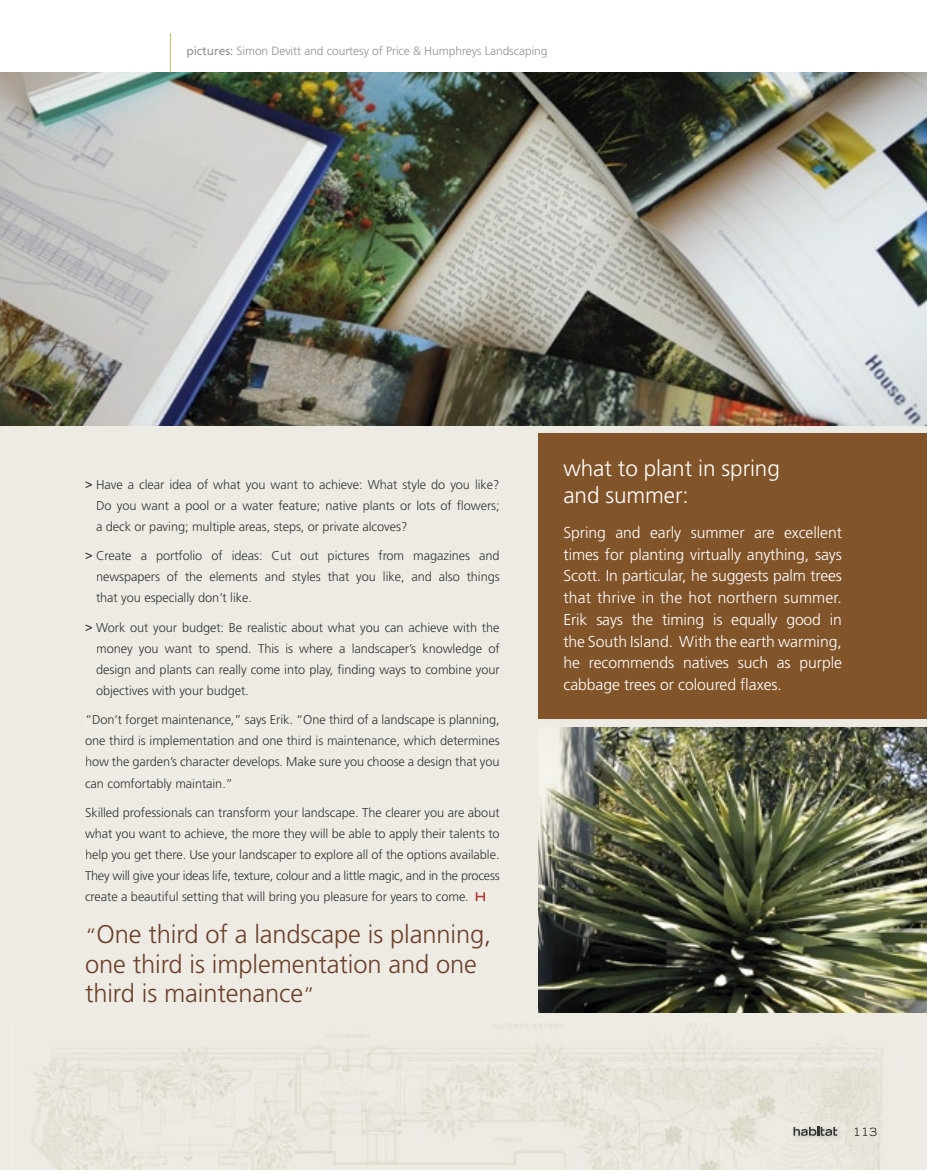
<style>
.page{position:relative;width:927px;height:1170px;background:#fff}
.page>*{position:absolute;margin:0;border:0;box-sizing:border-box;transform-origin:0 0}
.t1{font:300 25.5px/29.2px "Frutiger";letter-spacing:-.005em;color:#6d4029}
.t2{font:300 22.5px/27px "Frutiger";letter-spacing:-.005em;color:#fff}
.t3{font:300 15.75px/21.8px "Frutiger";letter-spacing:-.005em;color:#fff;text-align:justify}
.t4{font:300 12.75px/21px "Frutiger";letter-spacing:-.005em;color:#353433;text-align:justify}
.t5{font:300 12px "Frutiger";letter-spacing:-.005em;color:#909191}
.s1{font-weight:400}
.s2{font-size:21px}
</style>
<div class="page">
<div style="left:0;top:425px;width:927px;height:744px;background:#edebe4"></div>
<img style="left:13px;top:1019px;width:624px;height:150px">
<img style="left:637px;top:1019px;width:262px;height:150px">
<img style="left:0;top:72px;width:927px;height:353px">
<div style="left:538px;top:434px;width:389px;height:285px;background:#82542a"></div>
<img style="left:538px;top:727px;width:389px;height:285px">
<hr style="left:170px;top:33px;width:1px;height:40px;background:#c3bf6a">
<svg style="left:86px;top:481px;width:6px;height:6px"></svg>
<div style="left:93px;top:479px;width:407px;height:12px;background:#edebe4"></div>
<div style="left:97px;top:500px;width:403px;height:12px;background:#edebe4"></div>
<div style="left:97px;top:521px;width:309px;height:12px;background:#edebe4"></div>
<div style="left:86px;top:552px;width:6px;height:7px;background:#edebe4"></div>
<div style="left:93px;top:550px;width:407px;height:13px;background:#edebe4"></div>
<div style="left:97px;top:571px;width:403px;height:13px;background:#edebe4"></div>
<div style="left:96px;top:592px;width:155px;height:13px;background:#edebe4"></div>
<div style="left:86px;top:624px;width:6px;height:7px;background:#edebe4"></div>
<div style="left:93px;top:622px;width:407px;height:12px;background:#edebe4"></div>
<div style="left:97px;top:643px;width:403px;height:12px;background:#edebe4"></div>
<div style="left:97px;top:664px;width:403px;height:12px;background:#edebe4"></div>
<div style="left:97px;top:685px;width:151px;height:12px;background:#edebe4"></div>
<div style="left:87px;top:714px;width:413px;height:13px;background:#edebe4"></div>
<div style="left:86px;top:735px;width:414px;height:13px;background:#edebe4"></div>
<div style="left:86px;top:756px;width:414px;height:13px;background:#edebe4"></div>
<div style="left:86px;top:777px;width:145px;height:13px;background:#edebe4"></div>
<div style="left:86px;top:807px;width:414px;height:12px;background:#edebe4"></div>
<div style="left:85px;top:828px;width:415px;height:12px;background:#edebe4"></div>
<div style="left:86px;top:849px;width:414px;height:12px;background:#edebe4"></div>
<div style="left:85px;top:870px;width:414px;height:12px;background:#edebe4"></div>
<div style="left:86px;top:891px;width:386px;height:12px;background:#edebe4"></div>
<svg style="left:476px;top:892px;width:9px;height:9px"></svg>
<img style="left:791px;top:1124px;width:53px;height:19px">
<svg style="left:793px;top:1126px;width:44px;height:9px"></svg>
<img style="left:847px;top:1127px;width:29px;height:8px">
<p class="t5" style="left:186px;top:44px;width:363px"><span class="s1">pictures:</span> Simon Devitt and courtesy of Price &amp; Humphreys Landscaping</p>
<p class="t4" style="left:96px;top:474px;width:405px;text-indent:-11px"><span class="s1">&gt;</span> Have a clear idea of what you want to achieve: What style do you like?<br>Do you want a pool or a water feature; native plants or lots of flowers; a deck or paving; multiple areas, steps, or private alcoves?</p>
<p class="t4" style="left:96px;top:545px;width:405px;text-indent:-11px"><span class="s1">&gt;</span> Create a portfolio of ideas: Cut out pictures from magazines and newspapers of the elements and styles that you like, and also things that you especially don’t like.</p>
<p class="t4" style="left:96px;top:617px;width:405px;text-indent:-11px"><span class="s1">&gt;</span> Work out your budget: Be realistic about what you can achieve with the money you want to spend. This is where a landscaper’s knowledge of design and plants can really come into play, finding ways to combine your objectives with your budget.</p>
<p class="t4" style="left:85px;top:709px;width:416px">“Don’t forget maintenance,” says Erik. “One third of a landscape is planning, one third is implementation and one third is maintenance, which determines how the garden’s character develops. Make sure you choose a design that you can comfortably maintain.”</p>
<p class="t4" style="left:85px;top:802px;width:416px">Skilled professionals can transform your landscape. The clearer you are about what you want to achieve, the more they will be able to apply their talents to help you get there. Use your landscaper to explore all of the options available.<br>They will give your ideas life, texture, colour and a little magic, and in the process create a beautiful setting that will bring you pleasure for years to come.</p>
<h1 class="t1" style="left:85px;top:920px;width:408px"><span class="s2">“</span>One third of a landscape is planning, one third is implementation and one third is maintenance<span class="s2">”</span></h1>
<h2 class="t2" style="left:563px;top:455px;width:218px">what to plant in spring and summer:</h2>
<p class="t3" style="left:563px;top:522px;width:280px">Spring and early summer are excellent times for planting virtually anything, says Scott. In particular, he suggests palm trees that thrive in the hot northern summer.<br>Erik says the timing is equally good in the South Island. With the earth warming, he recommends natives such as purple cabbage trees or coloured flaxes.</p>
</div>
